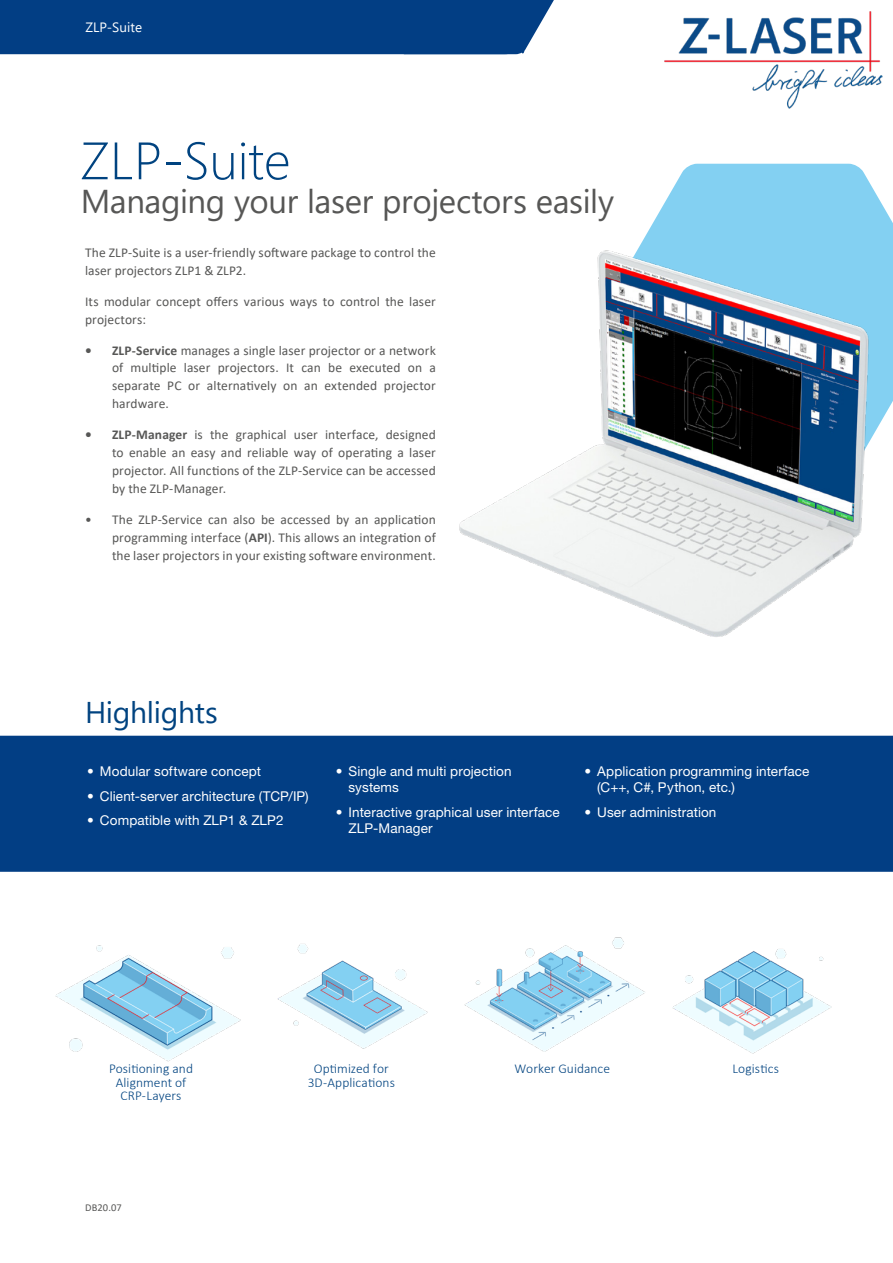
<style>
.page{position:relative;width:893px;height:1263px;background:#fff}
.page>*{position:absolute;margin:0;border:0;box-sizing:border-box;transform-origin:0 0}
.t1{font:300 52.5px "Segoe UI";color:#004380}
.t2{font:33px "Segoe UI";letter-spacing:-.01em;color:#575756}
.t3{font:30px "Segoe UI";letter-spacing:-.01em;color:#004380}
.t4{font:13.5px/18px "Calibri";letter-spacing:.01em;color:#575756;text-align:justify}
.t5{font:13.5px/16.2px "Helvetica Neue LT Pro";letter-spacing:.01em;color:#fff}
.t6{font:300 13.5px/13.5px "Calibri";letter-spacing:.005em;color:#004380;text-align:center}
.t7{font:13.5px "Segoe UI";letter-spacing:.005em;color:#fff}
.t8{font:10.5px "Calibri";letter-spacing:.01em;color:#575756}
.s1{font-weight:700}
</style>
<div class="page">
<div style="left:0;top:0;width:554px;height:55px;background:#023e84"></div>
<img style="left:664px;top:11px;width:218px;height:98px">
<svg style="left:667px;top:164px;width:212px;height:35px;background:#8fd4f3"></svg>
<div style="left:0;top:736px;width:893px;height:136px;background:#023e84"></div>
<img style="left:55px;top:945px;width:186px;height:117px">
<img style="left:277px;top:944px;width:151px;height:105px">
<img style="left:464px;top:937px;width:181px;height:115px">
<img style="left:672px;top:949px;width:160px;height:105px">
<img style="left:459px;top:199px;width:434px;height:438px">
<p class="t7" style="left:85px;top:15px;width:58px">ZLP-Suite</p>
<h1 class="t1" style="left:80px;top:111px;width:212px">ZLP-Suite</h1>
<h2 class="t2" style="left:81px;top:170px;width:535px">Managing your laser projectors easily</h2>
<p class="t4" style="left:85px;top:243px;width:352px">The ZLP-Suite is a user-friendly software package to control the laser projectors ZLP1 &amp; ZLP2.</p>
<p class="t4" style="left:85px;top:292px;width:352px">Its modular concept offers various ways to control the laser projectors:</p>
<p class="t4" style="left:112px;top:341px;width:325px;text-indent:-27px"><span class="s1">• ZLP-Service</span> manages a single laser projector or a network of multiple laser projectors. It can be executed on a separate PC or alternatively on an extended projector hardware.</p>
<p class="t4" style="left:112px;top:425px;width:325px;text-indent:-27px"><span class="s1">• ZLP-Manager</span> is the graphical user interface, designed to enable an easy and reliable way of operating a laser projector. All functions of the ZLP-Service can be accessed by the ZLP-Manager.</p>
<p class="t4" style="left:112px;top:510px;width:325px;text-indent:-27px">• The ZLP-Service can also be accessed by an application programming interface (<span class="s1">API</span>). This allows an integration of the laser projectors in your existing software environment.</p>
<h3 class="t3" style="left:85px;top:684px;width:134px">Highlights</h3>
<p class="t5" style="left:87px;top:763px;width:175px">• Modular software concept</p>
<p class="t5" style="left:87px;top:788px;width:223px">• Client-server architecture (TCP/IP)</p>
<p class="t5" style="left:87px;top:812px;width:198px">• Compatible with ZLP1 &amp; ZLP2</p>
<p class="t5" style="left:349px;top:763px;width:165px;text-indent:-13px">• Single and multi projection systems</p>
<p class="t5" style="left:349px;top:804px;width:213px;text-indent:-13px">• Interactive graphical user interface<br>ZLP-Manager</p>
<p class="t5" style="left:597px;top:763px;width:214px;text-indent:-13px">• Application programming interface (C++, C#, Python, etc.)</p>
<p class="t5" style="left:584px;top:804px;width:133px">• User administration</p>
<p class="t6" style="left:308px;top:1062px;width:89px">Optimized for<br>3D-Applications</p>
<p class="t6" style="left:515px;top:1062px;width:97px">Worker Guidance</p>
<p class="t6" style="left:109px;top:1062px;width:85px">Positioning and</p>
<p class="t6" style="left:732px;top:1062px;width:48px">Logistics</p>
<p class="t6" style="left:116px;top:1075px;width:72px">Alignment of<br>CRP-Layers</p>
<p class="t8" style="left:85px;top:1200px;width:38px">DB20.07</p>
</div>
